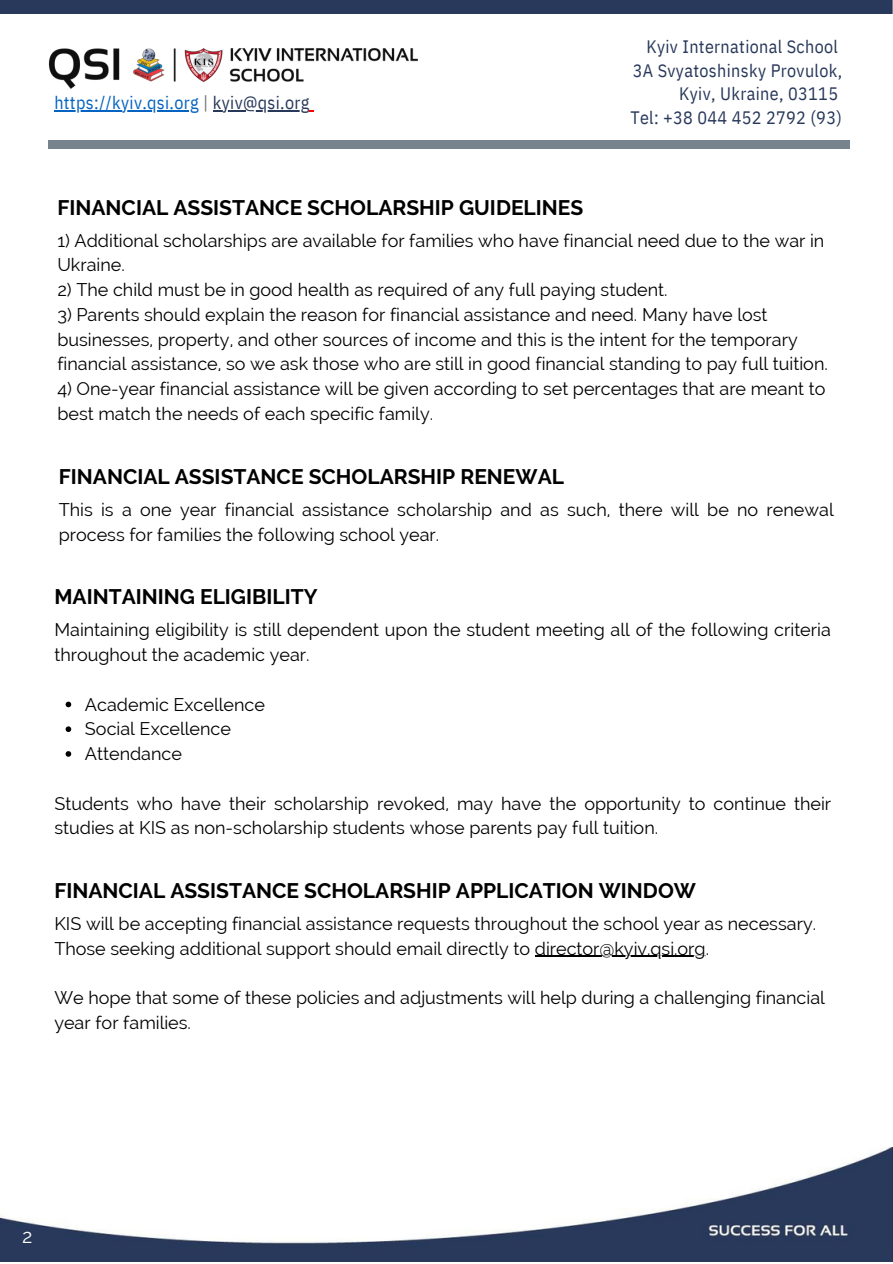
<style>
.page{position:relative;width:893px;height:1264px;background:#fff}
.page>*{position:absolute;margin:0;border:0;box-sizing:border-box;transform-origin:0 0}
.t1{font:700 21px "Raleway";color:#000}
.t2{font:19.5px "Raleway";color:#fff}
.t3{font:18px/24.8px "Raleway";color:#000}
.t4{font:18px/23.5px "IBM Plex Sans Cond";letter-spacing:.02em;color:#28385a;text-align:right}
.t5{font:18px "IBM Plex Sans Cond";letter-spacing:.02em;color:#0563c1}
.s1{color:#767171}
.s2{color:#28385a}
</style>
<div class="page">
<img style="left:0;top:1147px;width:892px;height:114px">
<div style="left:0;top:0;width:892px;height:13px;background:#29395b"></div>
<img style="left:48px;top:48px;width:370px;height:41px">
<div style="left:48px;top:140px;width:801px;height:8px;background:#77838d"></div>
<hr style="left:54px;top:110px;width:145px;height:1px;background:#0563c1">
<hr style="left:213px;top:110px;width:96px;height:1px;background:#28385a">
<svg style="left:66px;top:701px;width:5px;height:6px"></svg>
<svg style="left:66px;top:726px;width:5px;height:6px"></svg>
<svg style="left:66px;top:751px;width:5px;height:5px"></svg>
<hr style="left:534px;top:955px;width:171px;height:1px;background:#000">
<p class="t5" style="left:54px;top:91px;width:256px">https://kyiv.qsi.org <span class="s1">|</span> <span class="s2">kyiv@qsi.org</span></p>
<p class="t4" style="left:630px;top:35px;width:213px">Kyiv International School<br>3A Svyatoshinsky Provulok,<br>Kyiv, Ukraine, 03115<br>Tel: +38 044 452 2792 (93)</p>
<p class="t1" style="left:57px;top:195px;width:527px">FINANCIAL ASSISTANCE SCHOLARSHIP GUIDELINES</p>
<p class="t3" style="left:57px;top:228px;width:768px">1) Additional scholarships are available for families who have financial need due to the war in<br>Ukraine.</p>
<p class="t3" style="left:57px;top:277px;width:611px">2) The child must be in good health as required of any full paying student.</p>
<p class="t3" style="left:57px;top:302px;width:771px">3) Parents should explain the reason for financial assistance and need. Many have lost businesses, property, and other sources of income and this is the intent for the temporary financial assistance, so we ask those who are still in good financial standing to pay full tuition.</p>
<p class="t3" style="left:57px;top:376px;width:769px">4) One-year financial assistance will be given according to set percentages that are meant to best match the needs of each specific family.</p>
<p class="t1" style="left:59px;top:464px;width:506px">FINANCIAL ASSISTANCE SCHOLARSHIP RENEWAL</p>
<p class="t3" style="left:59px;top:497px;width:776px">This is a one year financial assistance scholarship and as such, there will be no renewal process for families the following school year.</p>
<p class="t1" style="left:54px;top:584px;width:264px">MAINTAINING ELIGIBILITY</p>
<p class="t3" style="left:54px;top:617px;width:778px">Maintaining eligibility is still dependent upon the student meeting all of the following criteria throughout the academic year.</p>
<p class="t3" style="left:85px;top:692px;width:181px">Academic Excellence<br>Social Excellence<br>Attendance</p>
<p class="t3" style="left:54px;top:790px;width:778px">Students who have their scholarship revoked, may have the opportunity to continue their studies at KIS as non-scholarship students whose parents pay full tuition.</p>
<p class="t1" style="left:54px;top:878px;width:643px">FINANCIAL ASSISTANCE SCHOLARSHIP APPLICATION WINDOW</p>
<p class="t3" style="left:54px;top:911px;width:763px">KIS will be accepting financial assistance requests throughout the school year as necessary.<br>Those seeking additional support should email directly to director@kyiv.qsi.org.</p>
<p class="t3" style="left:54px;top:985px;width:772px">We hope that some of these policies and adjustments will help during a challenging financial year for families.</p>
<p class="t2" style="left:22px;top:1224px;width:12px">2</p>
</div>
